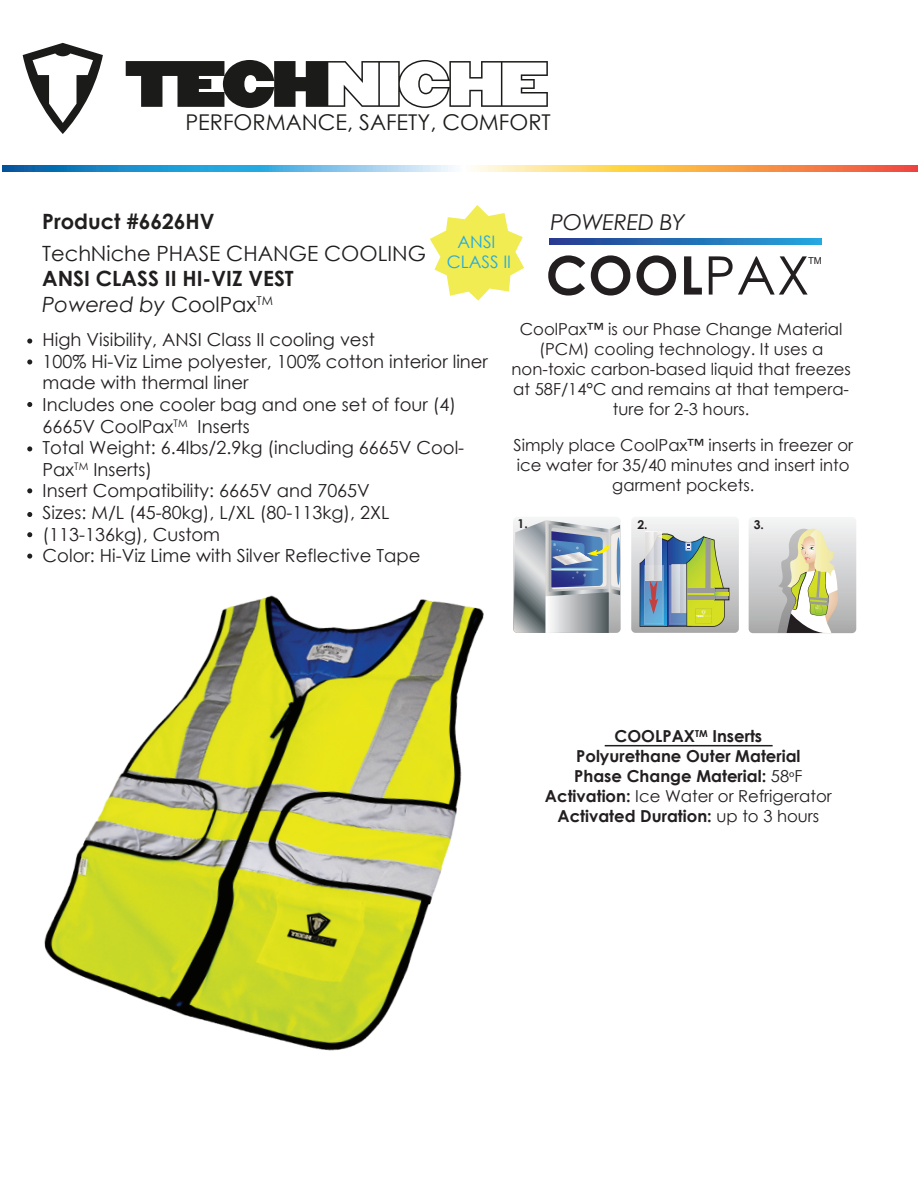
<style>
.page{position:relative;width:918px;height:1188px;background:#fff}
.page>*{position:absolute;margin:0;border:0;box-sizing:border-box;transform-origin:0 0}
.t1{font:700 53.1px "Century Gothic";color:#231f20}
.t2{font:italic 21.9px "Century Gothic";letter-spacing:-.015em;color:#231f20}
.t3{font:21.75px "Century Gothic";color:#1b1b19}
.t4{font:700 21px/25.2px "Century Gothic";color:#211e1e}
.t5{font:21px "Century Gothic";color:#211e1e}
.t6{font:18px/21.6px "Century Gothic";color:#231f20}
.t7{font:17.25px/20.7px "Century Gothic";color:#24aae1;text-align:center}
.t8{font:16.5px/19.8px "Century Gothic";color:#231f20;text-align:center}
.t9{font:700 16.5px/19.8px "Century Gothic";color:#231f20;text-align:center}
.t10{font:700 12.15px "Century Gothic";color:#231f20}
.t11{font:9.6px "Arial";color:#231f20}
.s1{font-weight:400;font-style:italic}
.s2{font-weight:400}
</style>
<div class="page">
<svg style="left:126px;top:60px;width:422px;height:48px"></svg>
<svg style="left:23px;top:43px;width:80px;height:91px"></svg>
<svg style="left:2px;top:165px;width:916px;height:7px;background:#a4ab9f"></svg>
<svg style="left:27px;top:339px;width:5px;height:5px"></svg>
<svg style="left:27px;top:446px;width:5px;height:5px"></svg>
<svg style="left:27px;top:402px;width:5px;height:5px"></svg>
<svg style="left:549px;top:238px;width:273px;height:6px;background:#256fb5"></svg>
<svg style="left:27px;top:359px;width:5px;height:6px"></svg>
<svg style="left:27px;top:512px;width:5px;height:5px"></svg>
<svg style="left:27px;top:488px;width:5px;height:5px"></svg>
<svg style="left:27px;top:532px;width:5px;height:5px"></svg>
<svg style="left:27px;top:554px;width:5px;height:5px"></svg>
<svg style="left:513px;top:518px;width:108px;height:115px;background:#a2acbc"></svg>
<svg style="left:430px;top:205px;width:94px;height:96px"></svg>
<img style="left:44px;top:563px;width:506px;height:488px">
<hr style="left:605px;top:745px;width:168px;height:1px;background:#231f20">
<svg style="left:631px;top:518px;width:108px;height:115px;background:#aebbab"></svg>
<div style="left:687px;top:588px;width:27px;height:5px;background:#9b9b9b"></div>
<div style="left:687px;top:595px;width:27px;height:5px;background:#9b9b9b"></div>
<svg style="left:749px;top:518px;width:107px;height:115px"></svg>
<p class="t3" style="left:185px;top:108px;width:367px">PERFORMANCE, SAFETY, COMFORT</p>
<p class="t4" style="left:42px;top:208px;width:174px">Product #6626HV</p>
<p class="t5" style="left:42px;top:240px;width:385px">TechNiche PHASE CHANGE COOLING</p>
<p class="t4" style="left:42px;top:266px;width:253px">ANSI CLASS II HI-VIZ VEST<br><span class="s1">Powered by</span> <span class="s2">CoolPax</span><sup>TM</sup></p>
<p class="t7" style="left:447px;top:231px;width:66px">ANSI<br>CLASS II</p>
<p class="t2" style="left:550px;top:208px;width:136px">POWERED BY</p>
<h1 class="t1" style="left:546px;top:241px;width:265px">COOL<span class="s2">PAX</span></h1>
<p class="t11" style="left:808px;top:255px;width:15px">TM</p>
<p class="t6" style="left:43px;top:328px;width:447px">High Visibility, ANSI Class II cooling vest<br>100% Hi-Viz Lime polyester, 100% cotton interior liner made with thermal liner<br>Includes one cooler bag and one set of four (4)<br>6665V CoolPax<sup>TM</sup> Inserts<br>Total Weight: 6.4lbs/2.9kg (including 6665V Cool-Pax<sup>TM</sup> Inserts)<br>Insert Compatibility: 6665V and 7065V<br>Sizes: M/L (45-80kg), L/XL (80-113kg), 2XL (113-136kg), Custom<br>Color: Hi-Viz Lime with Silver Reflective Tape</p>
<p class="t8" style="left:512px;top:319px;width:341px">CoolPax™ is our Phase Change Material (PCM) cooling technology. It uses a non-toxic carbon-based liquid that freezes at 58F/14°C and remains at that tempera&shy;ture for 2-3 hours.</p>
<p class="t8" style="left:514px;top:435px;width:341px">Simply place CoolPax™ inserts in freezer or ice water for 35/40 minutes and insert into garment pockets.</p>
<p class="t10" style="left:518px;top:515px;width:12px">1.</p>
<p class="t10" style="left:637px;top:517px;width:12px">2.</p>
<p class="t10" style="left:754px;top:517px;width:12px">3.</p>
<p class="t9" style="left:545px;top:726px;width:289px">COOLPAX<sup>TM</sup> Inserts<br>Polyurethane Outer Material<br>Phase Change Material: <span class="s2">58</span><sup>o</sup><span class="s2">F<br></span>Activation: <span class="s2">Ice Water or Refrigerator<br></span>Activated Duration: <span class="s2">up to 3 hours</span></p>
</div>
